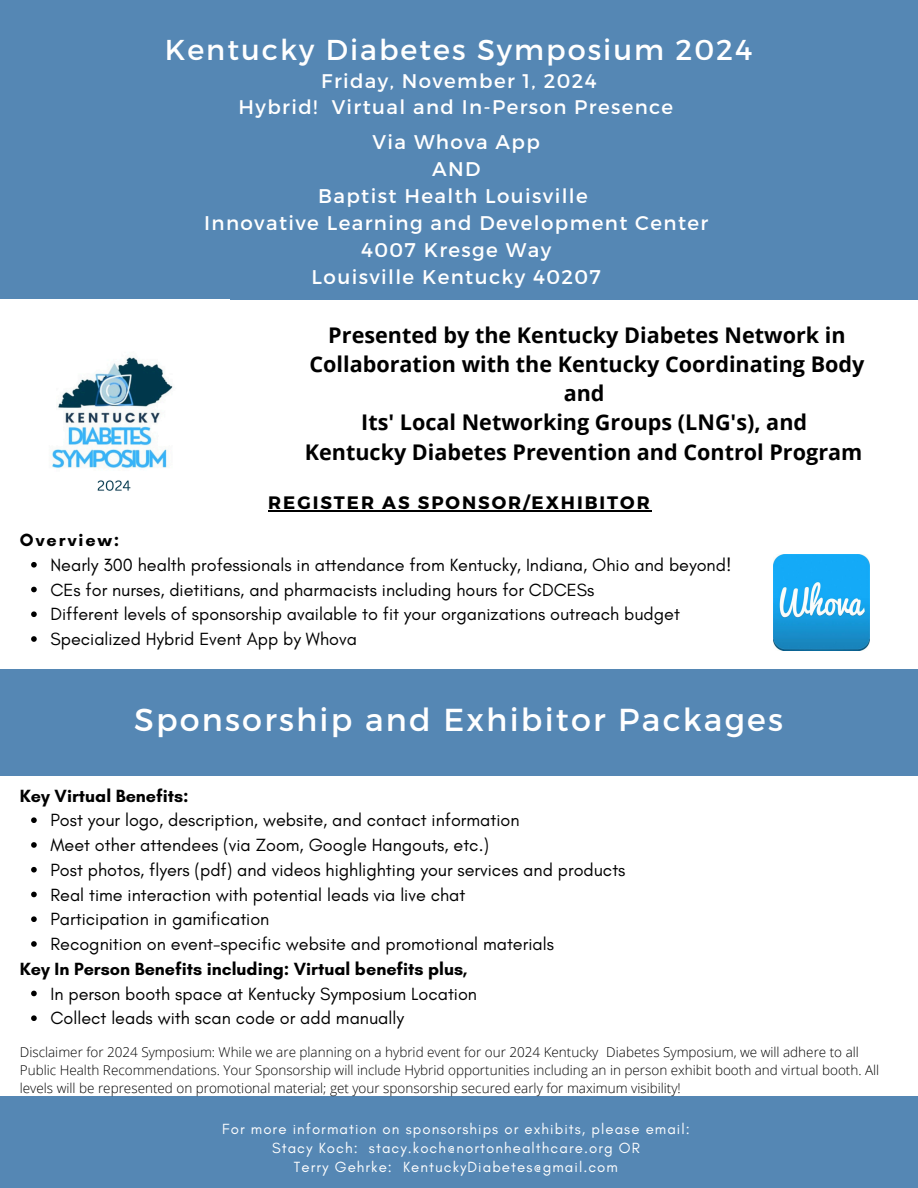
<style>
.page{position:relative;width:918px;height:1188px;background:#fff}
.page>*{position:absolute;margin:0;border:0;box-sizing:border-box;transform-origin:0 0}
.t1{font:31.8px "Montserrat";letter-spacing:.07em;color:#fff}
.t2{font:28.8px "Montserrat";letter-spacing:.07em;color:#fff}
.t3{font:700 21.6px/29.2px "Open Sans";color:#000;text-align:center}
.t4{font:19.8px/27px "Montserrat";letter-spacing:.07em;color:#fff;text-align:center}
.t5{font:18px "Glacial Indifference";color:#000}
.t6{font:700 18px "Glacial Indifference";color:#000}
.t7{font:700 18px "Montserrat";letter-spacing:.11em;color:#000}
.t8{font:700 18px "Glacial Indifference";letter-spacing:.11em;color:#000}
.t9{font:15px "Glacial Indifference";letter-spacing:.07em;color:#fff}
.t10{font:300 13.5px/18px "Open Sans";color:#000}
</style>
<div class="page">
<div style="left:0;top:1096px;width:918px;height:92px;background:#5587b4"></div>
<div style="left:0;top:0;width:918px;height:156px;background:#5587b4"></div>
<svg style="left:31px;top:817px;width:6px;height:6px"></svg>
<svg style="left:31px;top:842px;width:6px;height:6px"></svg>
<svg style="left:31px;top:867px;width:6px;height:6px"></svg>
<svg style="left:31px;top:892px;width:6px;height:5px"></svg>
<svg style="left:31px;top:916px;width:6px;height:6px"></svg>
<svg style="left:31px;top:941px;width:6px;height:6px"></svg>
<svg style="left:31px;top:991px;width:6px;height:5px"></svg>
<svg style="left:31px;top:1015px;width:6px;height:6px"></svg>
<div style="left:0;top:669px;width:918px;height:107px;background:#5587b4"></div>
<img style="left:774px;top:555px;width:96px;height:95px">
<div style="left:0;top:125px;width:918px;height:175px;background:#5587b4"></div>
<img style="left:52px;top:357px;width:121px;height:134px">
<svg style="left:31px;top:562px;width:6px;height:6px"></svg>
<svg style="left:31px;top:587px;width:6px;height:5px"></svg>
<svg style="left:31px;top:611px;width:6px;height:6px"></svg>
<svg style="left:31px;top:636px;width:6px;height:6px"></svg>
<hr style="left:268px;top:510px;width:384px;height:2px;background:#000">
<h2 class="t2" style="left:165px;top:31px;width:589px">Kentucky Diabetes Symposium 2024</h2>
<h2 class="t4" style="left:239px;top:67px;width:436px;line-height:25.8px">Friday, November 1, 2024<br>Hybrid! Virtual and In-Person Presence</h2>
<h5 class="t4" style="left:204px;top:127px;width:506px">Via Whova App<br>AND<br>Baptist Health Louisville<br>Innovative Learning and Development Center<br>4007 Kresge Way<br>Louisville Kentucky 40207</h5>
<p class="t3" style="left:305px;top:319px;width:561px">Presented by the Kentucky Diabetes Network in Collaboration with the Kentucky Coordinating Body and<br>Its' Local Networking Groups (LNG's), and<br>Kentucky Diabetes Prevention and Control Program</p>
<p class="t7" style="left:268px;top:491px;width:383px">REGISTER AS SPONSOR/EXHIBITOR</p>
<p class="t8" style="left:20px;top:529px;width:101px">Overview:</p>
<p class="t5" style="left:50px;top:554px;width:683px">Nearly 300 health professionals in attendance from Kentucky, Indiana, Ohio and beyond!</p>
<p class="t5" style="left:50px;top:579px;width:545px">CEs for nurses, dietitians, and pharmacists including hours for CDCESs</p>
<p class="t5" style="left:50px;top:603px;width:631px">Different levels of sponsorship available to fit your organizations outreach budget</p>
<p class="t5" style="left:50px;top:628px;width:308px">Specialized Hybrid Event App by Whova</p>
<p class="t1" style="left:134px;top:699px;width:650px">Sponsorship and Exhibitor Packages</p>
<h4 class="t6" style="left:20px;top:785px;width:170px">Key Virtual Benefits:</h4>
<h5 class="t5" style="left:50px;top:809px;width:471px">Post your logo, description, website, and contact information</h5>
<p class="t5" style="left:50px;top:834px;width:440px">Meet other attendees (via Zoom, Google Hangouts, etc.)</p>
<p class="t5" style="left:50px;top:859px;width:577px">Post photos, flyers (pdf) and videos highlighting your services and products</p>
<p class="t5" style="left:50px;top:884px;width:417px">Real time interaction with potential leads via live chat</p>
<p class="t5" style="left:50px;top:908px;width:221px">Participation in gamification</p>
<p class="t5" style="left:50px;top:933px;width:505px">Recognition on event-specific website and promotional materials</p>
<h1 class="t6" style="left:20px;top:958px;width:449px">Key In Person Benefits including: Virtual benefits plus,</h1>
<h5 class="t5" style="left:50px;top:983px;width:428px">In person booth space at Kentucky Symposium Location</h5>
<p class="t5" style="left:50px;top:1007px;width:355px">Collect leads with scan code or add manually</p>
<p class="t10" style="left:20px;top:1043px;width:861px">Disclaimer for 2024 Symposium: While we are planning on a hybrid event for our 2024 Kentucky Diabetes Symposium, we will adhere to all<br>Public Health Recommendations. Your Sponsorship will include Hybrid opportunities including an in person exhibit booth and virtual booth. All levels will be represented on promotional material; get your sponsorship secured early for maximum visibility!</p>
<h3 class="t9" style="left:222px;top:1120px;width:469px">For more information on sponsorships or exhibits, please email:</h3>
<h3 class="t9" style="left:272px;top:1139px;width:369px">Stacy Koch: stacy.koch@nortonhealthcare.org OR</h3>
<p class="t9" style="left:294px;top:1158px;width:326px">Terry Gehrke: KentuckyDiabetes@gmail.com</p>
</div>
